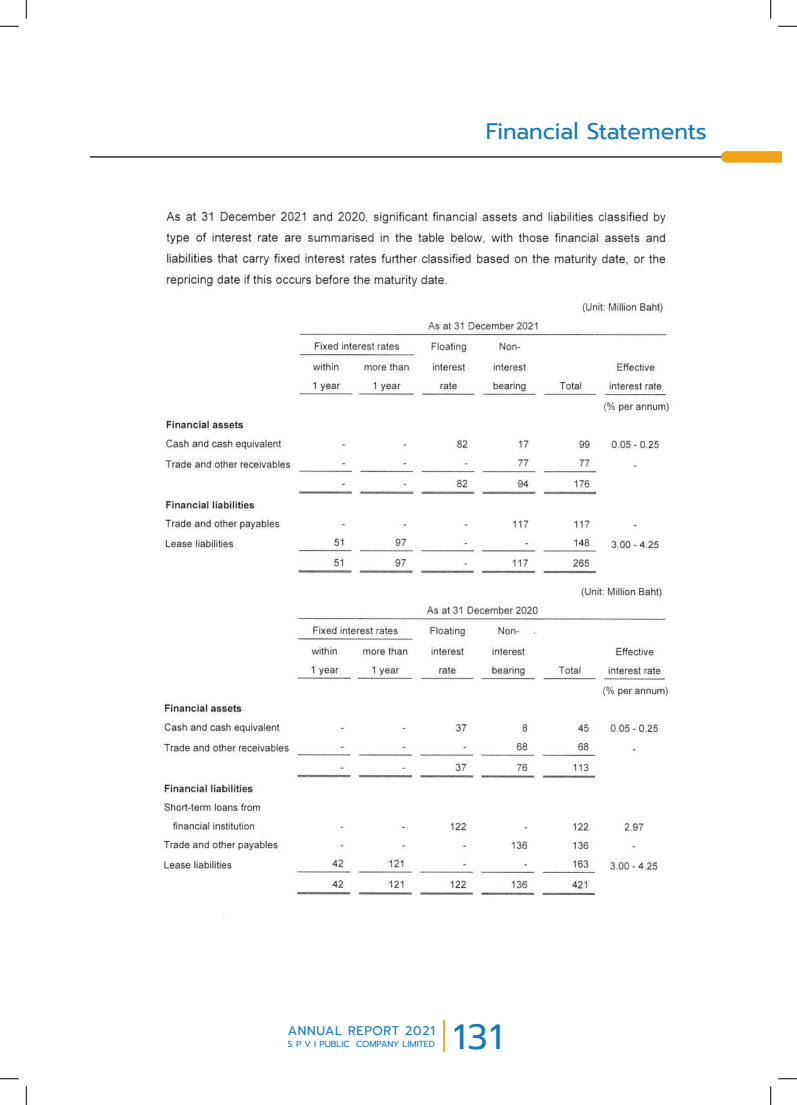
<style>
.page{position:relative;width:797px;height:1105px;background:#fff}
.page>*{position:absolute;margin:0;border:0;box-sizing:border-box;transform-origin:0 0}
.t1{font:35px "Prompt";color:#1179be}
.t2{font:22.5px "Prompt";color:#1179be}
.t3{font:12.5px "Prompt";letter-spacing:.06em;color:#1179be}
.t4{font:8.75px "Prompt";color:#1179be}
</style>
<div class="page">
<hr style="left:90px;top:156px;width:680px;height:2px;background:#000">
<svg style="left:721px;top:151px;width:60px;height:12px"></svg>
<hr style="left:443px;top:1020px;width:2px;height:32px;background:#f0a219">
<img style="left:163px;top:211px;width:506px;height:707px">
<svg style="left:0;top:25px;width:19px;height:2px"></svg>
<svg style="left:778px;top:25px;width:19px;height:2px"></svg>
<svg style="left:0;top:1078px;width:19px;height:1px"></svg>
<svg style="left:778px;top:1078px;width:19px;height:1px"></svg>
<svg style="left:25px;top:0;width:2px;height:19px"></svg>
<svg style="left:25px;top:1086px;width:2px;height:19px"></svg>
<svg style="left:770px;top:0;width:1px;height:19px"></svg>
<svg style="left:770px;top:1086px;width:1px;height:19px"></svg>
<h2 class="t2" style="left:486px;top:122px;width:222px">Financial Statements</h2>
<h3 class="t3" style="left:288px;top:1023px;width:149px">ANNUAL REPORT 2021</h3>
<p class="t4" style="left:288px;top:1039px;width:149px">S P V I PUBLIC COMPANY LIMITED</p>
<h1 class="t1" style="left:453px;top:1023px;width:51px">131</h1>
</div>
